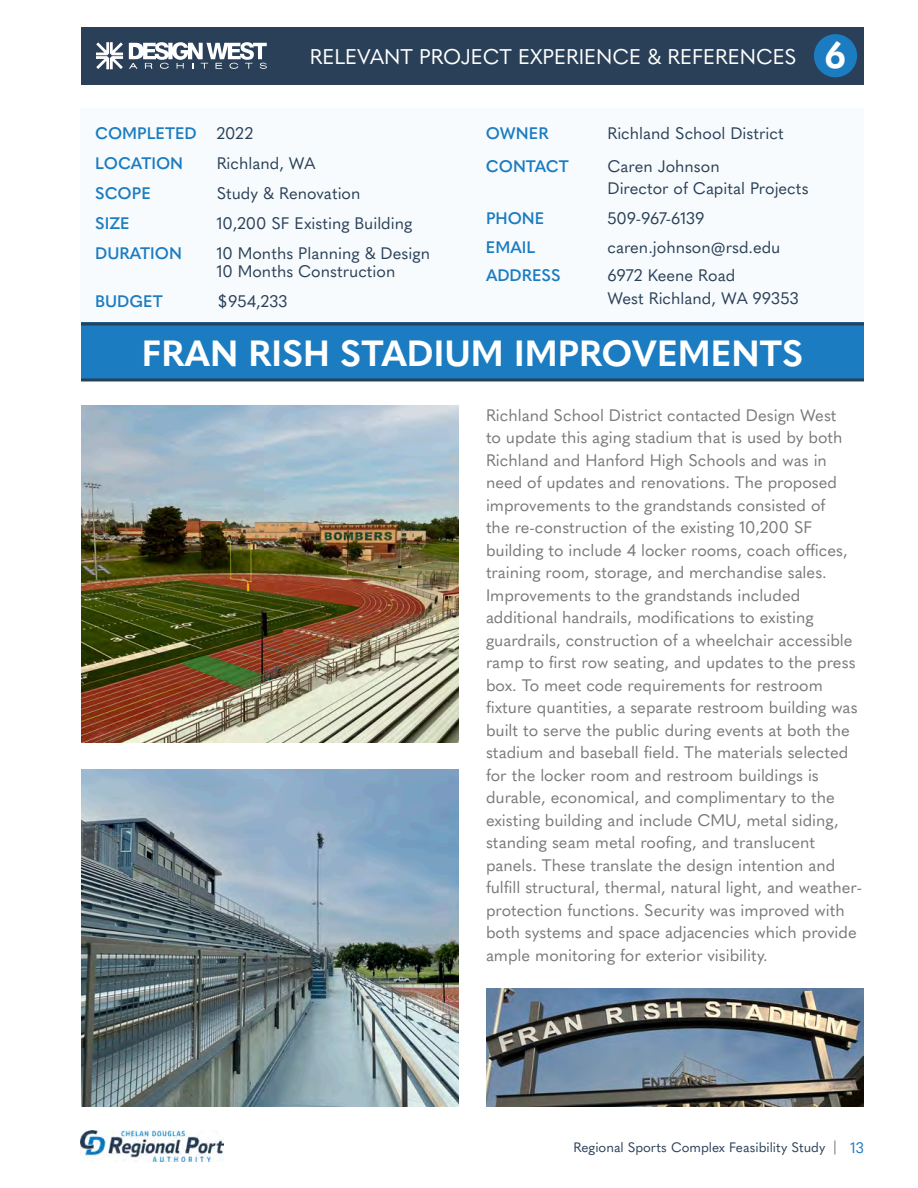
<style>
.page{position:relative;width:918px;height:1188px;background:#fff}
.page>*{position:absolute;margin:0;border:0;box-sizing:border-box;transform-origin:0 0}
.t1{font:700 36px "Quasimoda";color:#fff}
.t2{font:21px "Quasimoda";color:#fff}
.t3{font:16.5px/22.5px "Quasimoda";color:#797978}
.t4{font:16.5px/22.5px "Quasimoda";color:#2a4058}
.t5{font:600 16.5px "Quasimoda";color:#1b7cc1}
.t6{font:13.5px "Quasimoda";color:#2a4058}
.s1{font-weight:400;color:#2a4058}
.s2{color:#797978}
.s3{font-size:15px;color:#1b7cc1}
</style>
<div class="page">
<img style="left:81px;top:1131px;width:142px;height:30px">
<div style="left:81px;top:108px;width:783px;height:216px;background:#f8fbfd"></div>
<div style="left:81px;top:27px;width:783px;height:57px;background:#2a4058"></div>
<div style="left:814px;top:34px;width:43px;height:43px;background:#1b7cc1;border-radius:50%"></div>
<svg style="left:96px;top:42px;width:27px;height:27px"></svg>
<svg style="left:129px;top:42px;width:138px;height:27px"></svg>
<img style="left:81px;top:405px;width:378px;height:337px">
<div style="left:81px;top:322px;width:783px;height:59px;background:#1b7cc1"></div>
<svg style="left:81px;top:322px;width:783px;height:4px;background:#264e72"></svg>
<hr style="left:81px;top:378px;width:783px;height:3px;background:#2a4058">
<img style="left:81px;top:770px;width:378px;height:337px">
<img style="left:486px;top:988px;width:378px;height:119px">
<p class="t2" style="left:310px;top:41px;width:488px">RELEVANT PROJECT EXPERIENCE &amp; REFERENCES</p>
<p class="t1" style="left:825px;top:28px;width:23px">6</p>
<p class="t5" style="left:486px;top:120px;width:64px">OWNER</p>
<p class="t4" style="left:608px;top:121px;width:178px">Richland School District</p>
<p class="t5" style="left:486px;top:153px;width:84px">CONTACT</p>
<p class="t4" style="left:608px;top:154px;width:114px">Caren Johnson</p>
<p class="t4" style="left:608px;top:176px;width:203px">Director of Capital Projects</p>
<p class="t5" style="left:486px;top:206px;width:60px">PHONE</p>
<p class="t4" style="left:608px;top:206px;width:99px">509-967-6139</p>
<p class="t5" style="left:486px;top:234px;width:51px">EMAIL</p>
<p class="t4" style="left:608px;top:235px;width:174px">caren.johnson@rsd.edu</p>
<p class="t5" style="left:486px;top:263px;width:76px">ADDRESS</p>
<p class="t4" style="left:608px;top:263px;width:193px">6972 Keene Road<br>West Richland, WA 99353</p>
<p class="t1" style="left:142px;top:325px;width:663px">FRAN RISH STADIUM IMPROVEMENTS</p>
<p class="t5" style="left:95px;top:120px;width:160px">COMPLETED <span class="s1">2022</span></p>
<p class="t5" style="left:95px;top:150px;width:89px">LOCATION</p>
<p class="t4" style="left:217px;top:151px;width:100px">Richland, WA</p>
<p class="t5" style="left:95px;top:180px;width:57px">SCOPE</p>
<p class="t4" style="left:217px;top:181px;width:145px">Study &amp; Renovation</p>
<p class="t5" style="left:95px;top:210px;width:36px">SIZE</p>
<p class="t4" style="left:217px;top:211px;width:197px">10,200 SF Existing Building</p>
<p class="t5" style="left:95px;top:240px;width:88px">DURATION</p>
<p class="t4" style="left:217px;top:241px;width:215px">10 Months Planning &amp; Design</p>
<p class="t4" style="left:217px;top:259px;width:180px">10 Months Construction</p>
<p class="t5" style="left:95px;top:288px;width:69px">BUDGET</p>
<p class="t4" style="left:217px;top:289px;width:72px">$954,233</p>
<p class="t3" style="left:486px;top:402px;width:378px">Richland School District contacted Design West<br>to update this aging stadium that is used by both Richland and Hanford High Schools and was in need of updates and renovations. The proposed improvements to the grandstands consisted of<br>the re-construction of the existing 10,200 SF building to include 4 locker rooms, coach offices, training room, storage, and merchandise sales.<br>Improvements to the grandstands included additional handrails, modifications to existing guardrails, construction of a wheelchair accessible ramp to first row seating, and updates to the press box. To meet code requirements for restroom fixture quantities, a separate restroom building was built to serve the public during events at both the stadium and baseball field. The materials selected for the locker room and restroom buildings is durable, economical, and complimentary to the existing building and include CMU, metal siding, standing seam metal roofing, and translucent panels. These translate the design intention and fulfill structural, thermal, natural light, and weather&shy;protection functions. Security was improved with both systems and space adjacencies which provide ample monitoring for exterior visibility.</p>
<p class="t6" style="left:573px;top:1137px;width:292px">Regional Sports Complex Feasibility Study <span class="s2">|</span> <span class="s3">13</span></p>
</div>
